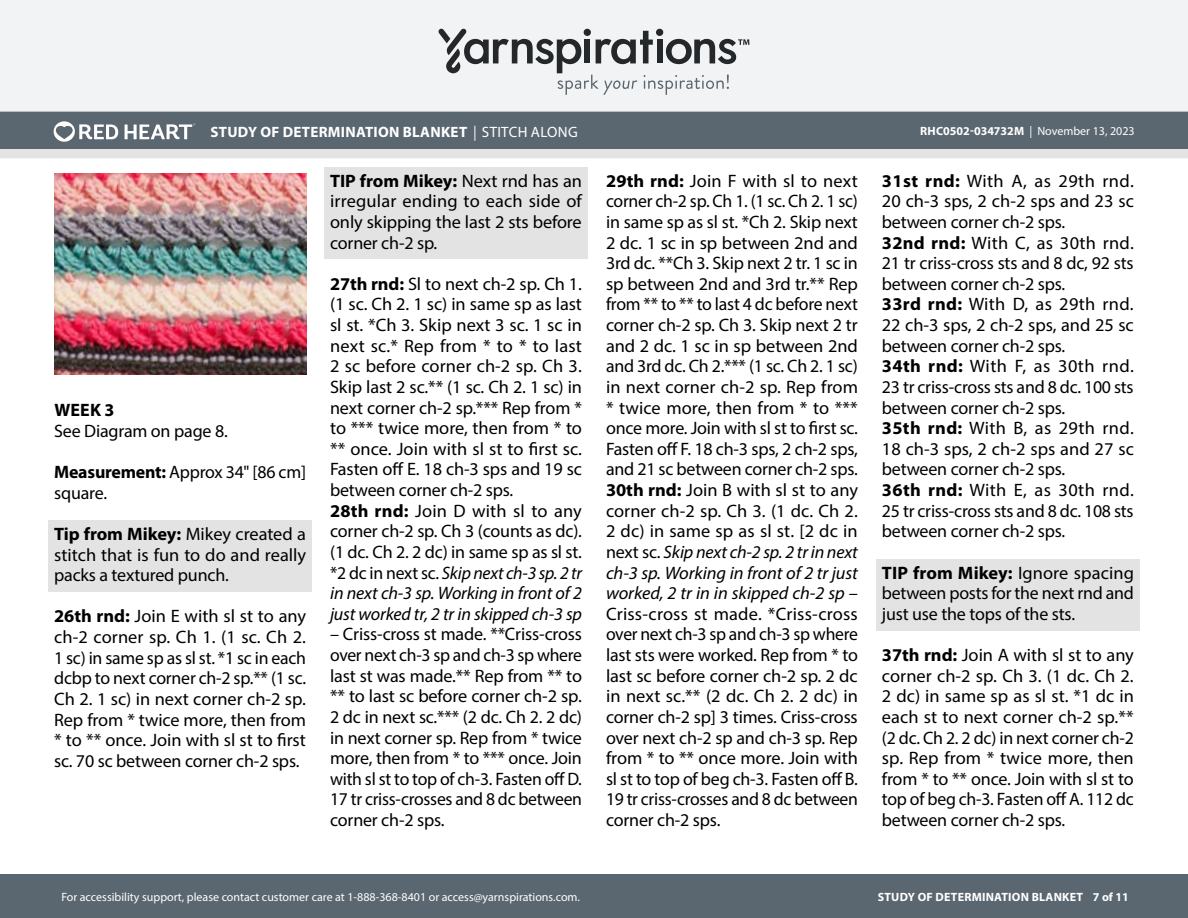
<style>
.page{position:relative;width:1188px;height:918px;background:#fff}
.page>*{position:absolute;margin:0;border:0;box-sizing:border-box;transform-origin:0 0}
.t1{font:18px/20.7px "Myriad Pro";letter-spacing:-.01em;color:#000;text-align:justify}
.t2{font:700 18px "Myriad Pro";color:#000}
.t3{font:700 15px "Myriad Pro";letter-spacing:.02em;color:#fff}
.t4{font:12px "Myriad Pro";color:#fff}
.t5{font:700 12px "Myriad Pro";letter-spacing:.02em;color:#fff}
.s1{font-weight:400;font-style:italic}
.s2{font-weight:400}
.s3{font-weight:700}
.s4{font-style:italic}
</style>
<div class="page">
<div style="left:0;top:875px;width:1188px;height:43px;background:#5a6670"></div>
<div style="left:0;top:149px;width:1188px;height:9px;background:#e4e3e3"></div>
<div style="left:0;top:111px;width:1188px;height:38px;background:#5a6670"></div>
<div style="left:0;top:0;width:1188px;height:112px;background:#f2f3f4"></div>
<svg style="left:438px;top:29px;width:311px;height:66px"></svg>
<svg style="left:54px;top:121px;width:64px;height:21px"></svg>
<svg style="left:125px;top:123px;width:70px;height:16px"></svg>
<div style="left:48px;top:520px;width:264px;height:72px;background:#e4e3e3"></div>
<img style="left:54px;top:173px;width:252px;height:202px">
<div style="left:324px;top:167px;width:264px;height:92px;background:#e4e3e3"></div>
<div style="left:876px;top:559px;width:264px;height:71px;background:#e4e3e3"></div>
<p class="t3" style="left:211px;top:122px;width:369px">STUDY OF DETERMINATION BLANKET <span class="s1">|</span> <span class="s2">STITCH ALONG</span></p>
<p class="t4" style="left:920px;top:124px;width:216px"><span class="s3">RHC0502-034732M</span> | November 13, 2023</p>
<p class="t2" style="left:54px;top:398px;width:62px">WEEK 3</p>
<p class="t1" style="left:54px;top:420px;width:175px">See Diagram on page 8.</p>
<p class="t1" style="left:54px;top:461px;width:253px"><span class="s3">Measurement:</span> Approx 34" [86 cm] square.</p>
<p class="t1" style="left:54px;top:523px;width:254px"><span class="s3">Tip from Mikey:</span> Mikey created a stitch that is fun to do and really packs a textured punch.</p>
<p class="t1" style="left:54px;top:606px;width:254px"><span class="s3">26th rnd:</span> Join E with sl st to any ch-2 corner sp. Ch 1. (1 sc. Ch 2.<br>1 sc) in same sp as sl st. *1 sc in each dcbp to next corner ch-2 sp.** (1 sc.<br>Ch 2. 1 sc) in next corner ch-2 sp.<br>Rep from * twice more, then from * to ** once. Join with sl st to first sc. 70 sc between corner ch-2 sps.</p>
<p class="t1" style="left:330px;top:170px;width:253px"><span class="s3">TIP from Mikey:</span> Next rnd has an irregular ending to each side of only skipping the last 2 sts before corner ch-2 sp.</p>
<p class="t1" style="left:330px;top:273px;width:254px;text-align:left"><span class="s3">27th rnd:</span> Sl to next ch-2 sp. Ch 1. (1 sc. Ch 2. 1 sc) in same sp as last sl st. *Ch 3. Skip next 3 sc. 1 sc in next sc.* Rep from * to * to last<br>2 sc before corner ch-2 sp. Ch 3.<br>Skip last 2 sc.** (1 sc. Ch 2. 1 sc) in next corner ch-2 sp.*** Rep from * to *** twice more, then from * to ** once. Join with sl st to first sc.<br>Fasten off E. 18 ch-3 sps and 19 sc between corner ch-2 sps.<br><span class="s3">28th rnd:</span> Join D with sl to any corner ch-2 sp. Ch 3 (counts as dc). (1 dc. Ch 2. 2 dc) in same sp as sl st. *2 dc in next sc. <span class="s4">Skip next ch-3 sp. 2 tr in next ch-3 sp. Working in front of 2 just worked tr, 2 tr in skipped ch-3 sp</span></p>
<p class="t1" style="left:330px;top:624px;width:254px">– Criss-cross st made. **Criss-cross over next ch-3 sp and ch-3 sp where last st was made.** Rep from ** to ** to last sc before corner ch-2 sp.<br>2 dc in next sc.*** (2 dc. Ch 2. 2 dc) in next corner sp. Rep from * twice more, then from * to *** once. Join with sl st to top of ch-3. Fasten off D.<br>17 tr criss-crosses and 8 dc between corner ch-2 sps.</p>
<p class="t1" style="left:606px;top:170px;width:254px"><span class="s3">29th rnd:</span> Join F with sl to next corner ch-2 sp. Ch 1. (1 sc. Ch 2. 1 sc) in same sp as sl st. *Ch 2. Skip next 2 dc. 1 sc in sp between 2nd and 3rd dc. **Ch 3. Skip next 2 tr. 1 sc in sp between 2nd and 3rd tr.** Rep from ** to ** to last 4 dc before next corner ch-2 sp. Ch 3. Skip next 2 tr and 2 dc. 1 sc in sp between 2nd and 3rd dc. Ch 2.*** (1 sc. Ch 2. 1 sc) in next corner ch-2 sp. Rep from * twice more, then from * to *** once more. Join with sl st to first sc.<br>Fasten off F. 18 ch-3 sps, 2 ch-2 sps, and 21 sc between corner ch-2 sps.<br><span class="s3">30th rnd:</span> Join B with sl st to any corner ch-2 sp. Ch 3. (1 dc. Ch 2.<br>2 dc) in same sp as sl st. [2 dc in next sc. <span class="s4">Skip next ch-2 sp. 2 tr in next ch-3 sp. Working in front of 2 tr just worked, 2 tr in in skipped ch-2 sp</span> – Criss-cross st made. *Criss-cross over next ch-3 sp and ch-3 sp where last sts were worked. Rep from * to last sc before corner ch-2 sp. 2 dc in next sc.** (2 dc. Ch 2. 2 dc) in corner ch-2 sp] 3 times. Criss-cross over next ch-2 sp and ch-3 sp. Rep from * to ** once more. Join with sl st to top of beg ch-3. Fasten off B.<br>19 tr criss-crosses and 8 dc between corner ch-2 sps.</p>
<p class="t1" style="left:882px;top:170px;width:254px;text-align:left"><span class="s3">31st rnd:</span> With A, as 29th rnd.<br>20 ch-3 sps, 2 ch-2 sps and 23 sc between corner ch-2 sps.<br><span class="s3">32nd rnd:</span> With C, as 30th rnd.<br>21 tr criss-cross sts and 8 dc, 92 sts between corner ch-2 sps.<br><span class="s3">33rd rnd:</span> With D, as 29th rnd.<br>22 ch-3 sps, 2 ch-2 sps, and 25 sc between corner ch-2 sps.<br><span class="s3">34th rnd:</span> With F, as 30th rnd.<br>23 tr criss-cross sts and 8 dc. 100 sts between corner ch-2 sps.<br><span class="s3">35th rnd:</span> With B, as 29th rnd.<br>18 ch-3 sps, 2 ch-2 sps and 27 sc between corner ch-2 sps.<br><span class="s3">36th rnd:</span> With E, as 30th rnd.<br>25 tr criss-cross sts and 8 dc. 108 sts between corner ch-2 sps.</p>
<p class="t1" style="left:882px;top:562px;width:254px"><span class="s3">TIP from Mikey:</span> Ignore spacing between posts for the next rnd and just use the tops of the sts.</p>
<p class="t1" style="left:882px;top:644px;width:254px"><span class="s3">37th rnd:</span> Join A with sl st to any corner ch-2 sp. Ch 3. (1 dc. Ch 2.<br>2 dc) in same sp as sl st. *1 dc in each st to next corner ch-2 sp.** (2 dc. Ch 2. 2 dc) in next corner ch-2 sp. Rep from * twice more, then from * to ** once. Join with sl st to top of beg ch-3. Fasten off A. 112 dc between corner ch-2 sps.</p>
<p class="t4" style="left:61px;top:889px;width:520px">For accessibility support, please contact customer care at 1-888-368-8401 or access@yarnspirations.com.</p>
<p class="t5" style="left:878px;top:889px;width:253px">STUDY OF DETERMINATION BLANKET 7 of 11</p>
</div>
